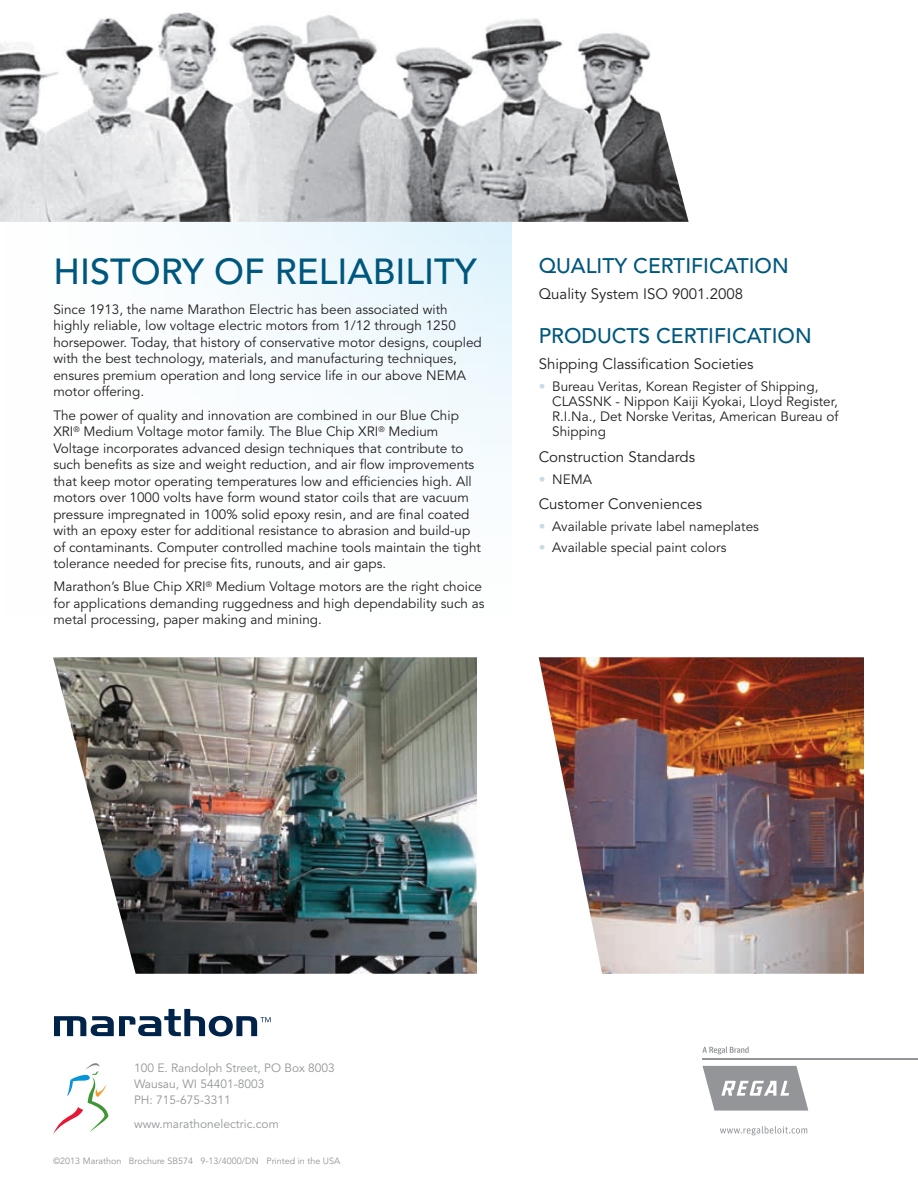
<style>
.page{position:relative;width:918px;height:1188px;background:#fff}
.page>*{position:absolute;margin:0;border:0;box-sizing:border-box;transform-origin:0 0}
.t1{font:500 36px "Avenir LT Std";color:#00577d}
.t2{font:500 21px "Avenir LT Std";color:#00577d}
.t3{font:15px "Avenir LT Std";color:#231f20}
.t4{font:13.5px/16.5px "Avenir LT Std";color:#231f20}
.t5{font:12px/15.8px "Avenir LT Std";color:#939598}
.t6{font:9px "Avenir LT Std";color:#939598}
.s1{color:#c8dbe1}
</style>
<div class="page">
<div style="left:0;top:219px;width:512px;height:438px;background:linear-gradient(to right,#fffffe,#f2fafd)"></div>
<hr style="left:703px;top:1059px;width:215px;height:1px;background:#939598">
<svg style="left:703px;top:1066px;width:105px;height:45px"></svg>
<svg style="left:702px;top:1046px;width:47px;height:8px"></svg>
<svg style="left:720px;top:1126px;width:87px;height:9px"></svg>
<svg style="left:53px;top:1063px;width:55px;height:71px"></svg>
<svg style="left:54px;top:1009px;width:217px;height:27px"></svg>
<img style="left:0;top:12px;width:689px;height:210px">
<img style="left:539px;top:657px;width:325px;height:317px">
<img style="left:53px;top:657px;width:424px;height:317px">
<h1 class="t1" style="left:53px;top:251px;width:425px">HISTORY OF RELIABILITY</h1>
<p class="t4" style="left:53px;top:301px;width:430px">Since 1913, the name Marathon Electric has been associated with highly reliable, low voltage electric motors from 1/12 through 1250 horsepower. Today, that history of conservative motor designs, coupled with the best technology, materials, and manufacturing techniques, ensures premium operation and long service life in our above NEMA motor offering.</p>
<p class="t4" style="left:53px;top:407px;width:429px">The power of quality and innovation are combined in our Blue Chip XRI<sup>®</sup> Medium Voltage motor family. The Blue Chip XRI<sup>®</sup> Medium Voltage incorporates advanced design techniques that contribute to such benefits as size and weight reduction, and air flow improvements that keep motor operating temperatures low and efficiencies high. All motors over 1000 volts have form wound stator coils that are vacuum pressure impregnated in 100% solid epoxy resin, and are final coated with an epoxy ester for additional resistance to abrasion and build-up of contaminants. Computer controlled machine tools maintain the tight tolerance needed for precise fits, runouts, and air gaps.</p>
<p class="t4" style="left:53px;top:579px;width:433px">Marathon’s Blue Chip XRI<sup>®</sup> Medium Voltage motors are the right choice for applications demanding ruggedness and high dependability such as metal processing, paper making and mining.</p>
<h2 class="t2" style="left:539px;top:253px;width:252px">QUALITY CERTIFICATION</h2>
<p class="t3" style="left:539px;top:285px;width:206px">Quality System ISO 9001.2008</p>
<h2 class="t2" style="left:539px;top:324px;width:275px">PRODUCTS CERTIFICATION</h2>
<p class="t3" style="left:539px;top:356px;width:216px">Shipping Classification Societies</p>
<p class="t4" style="left:552px;top:379px;width:288px;line-height:15px;text-indent:-14px"><span class="s1">•</span> Bureau Veritas, Korean Register of Shipping, CLASSNK - Nippon Kaiji Kyokai, Lloyd Register, R.I.Na., Det Norske Veritas, American Bureau of Shipping</p>
<p class="t3" style="left:539px;top:449px;width:158px">Construction Standards</p>
<p class="t4" style="left:539px;top:472px;width:55px"><span class="s1">•</span> NEMA</p>
<p class="t3" style="left:539px;top:495px;width:165px">Customer Conveniences</p>
<p class="t4" style="left:539px;top:518px;width:222px"><span class="s1">•</span> Available private label nameplates</p>
<p class="t4" style="left:539px;top:540px;width:189px"><span class="s1">•</span> Available special paint colors</p>
<p class="t5" style="left:134px;top:1061px;width:202px">100 E. Randolph Street, PO Box 8003<br>Wausau, WI 54401-8003<br>PH: 715-675-3311</p>
<p class="t5" style="left:134px;top:1117px;width:146px">www.marathonelectric.com</p>
<p class="t6" style="left:53px;top:1156px;width:289px">©2013 Marathon Brochure SB574 9-13/4000/DN Printed in the USA</p>
</div>
